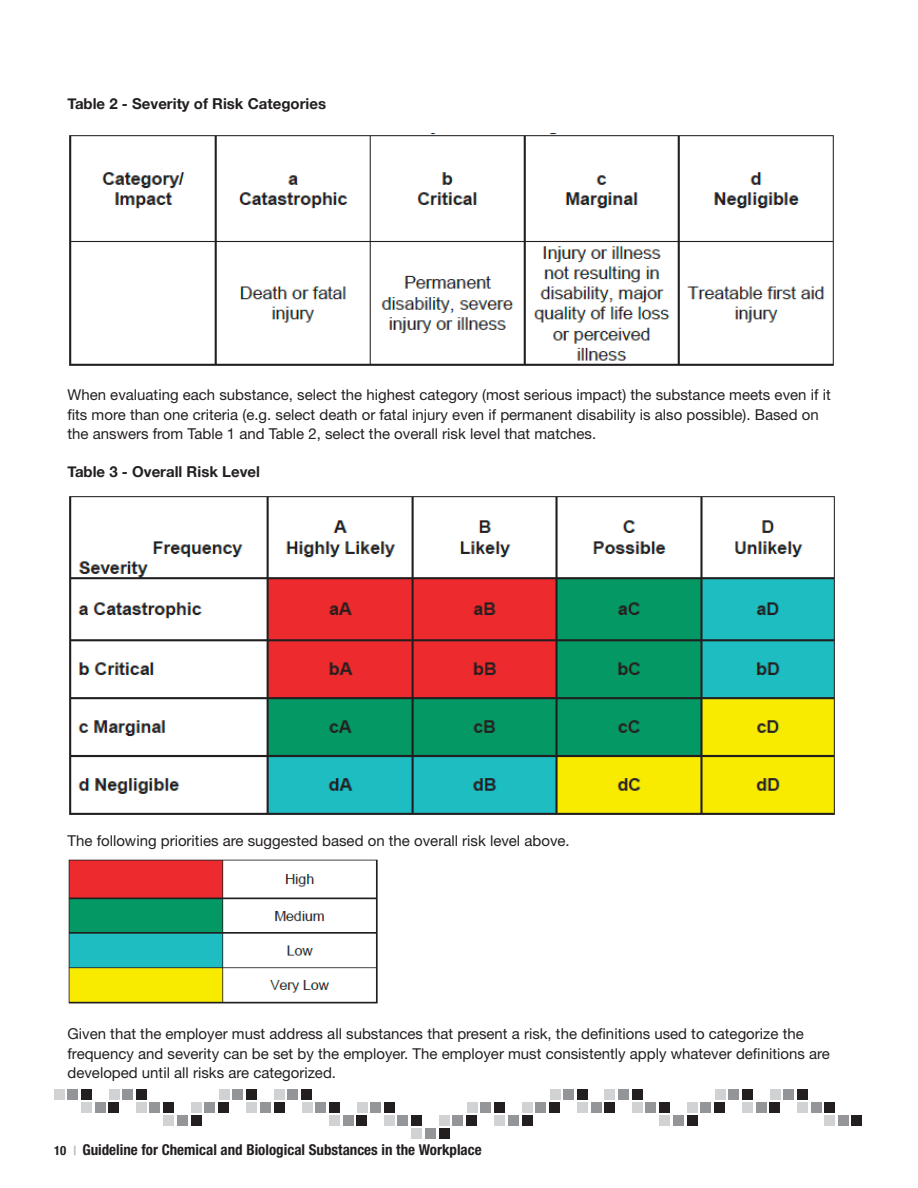
<style>
.page{position:relative;width:918px;height:1188px;background:#fff}
.page>*{position:absolute;margin:0;border:0;box-sizing:border-box;transform-origin:0 0}
.t1{font:15px/19.5px "Helvetica Neue";color:#231f20}
.t2{font:700 condensed 15px "Helvetica Neue";color:#231f20}
.t3{font:700 15px "Helvetica Neue";color:#231f20}
.s1{font-size:12.75px}
.s2{font-size:12.75px;color:#bcbdc0}
</style>
<div class="page">
<div style="left:797px;top:1089px;width:11px;height:11px;background:#231f20"></div>
<div style="left:784px;top:1089px;width:10px;height:11px;background:#939598"></div>
<div style="left:770px;top:1089px;width:10px;height:11px;background:#d1d2d4"></div>
<div style="left:770px;top:1102px;width:10px;height:11px;background:#231f20"></div>
<div style="left:756px;top:1102px;width:10px;height:11px;background:#939598"></div>
<div style="left:743px;top:1102px;width:10px;height:11px;background:#d1d2d4"></div>
<div style="left:742px;top:1089px;width:11px;height:11px;background:#231f20"></div>
<div style="left:729px;top:1089px;width:10px;height:11px;background:#939598"></div>
<div style="left:715px;top:1089px;width:10px;height:11px;background:#d1d2d4"></div>
<div style="left:714px;top:1102px;width:11px;height:11px;background:#231f20"></div>
<div style="left:701px;top:1102px;width:10px;height:11px;background:#939598"></div>
<div style="left:687px;top:1102px;width:10px;height:11px;background:#d1d2d4"></div>
<div style="left:687px;top:1115px;width:10px;height:11px;background:#231f20"></div>
<div style="left:673px;top:1115px;width:10px;height:11px;background:#939598"></div>
<div style="left:660px;top:1115px;width:10px;height:11px;background:#d1d2d4"></div>
<div style="left:659px;top:1102px;width:11px;height:11px;background:#231f20"></div>
<div style="left:646px;top:1102px;width:10px;height:11px;background:#939598"></div>
<div style="left:632px;top:1102px;width:10px;height:11px;background:#d1d2d4"></div>
<div style="left:632px;top:1089px;width:10px;height:11px;background:#231f20"></div>
<div style="left:619px;top:1089px;width:10px;height:11px;background:#939598"></div>
<div style="left:605px;top:1089px;width:10px;height:11px;background:#d1d2d4"></div>
<div style="left:605px;top:1102px;width:10px;height:11px;background:#231f20"></div>
<div style="left:591px;top:1102px;width:10px;height:11px;background:#939598"></div>
<div style="left:577px;top:1102px;width:11px;height:11px;background:#d1d2d4"></div>
<div style="left:577px;top:1089px;width:10px;height:11px;background:#231f20"></div>
<div style="left:564px;top:1089px;width:10px;height:11px;background:#939598"></div>
<div style="left:550px;top:1089px;width:10px;height:11px;background:#d1d2d4"></div>
<div style="left:549px;top:1102px;width:11px;height:11px;background:#231f20"></div>
<div style="left:536px;top:1102px;width:10px;height:11px;background:#939598"></div>
<div style="left:522px;top:1102px;width:10px;height:11px;background:#d1d2d4"></div>
<div style="left:522px;top:1115px;width:10px;height:11px;background:#231f20"></div>
<div style="left:508px;top:1115px;width:10px;height:11px;background:#939598"></div>
<div style="left:495px;top:1115px;width:10px;height:11px;background:#d1d2d4"></div>
<div style="left:494px;top:1102px;width:11px;height:11px;background:#231f20"></div>
<div style="left:481px;top:1102px;width:10px;height:11px;background:#939598"></div>
<div style="left:467px;top:1102px;width:10px;height:11px;background:#d1d2d4"></div>
<div style="left:466px;top:1115px;width:11px;height:11px;background:#231f20"></div>
<div style="left:453px;top:1115px;width:10px;height:11px;background:#939598"></div>
<div style="left:439px;top:1115px;width:10px;height:11px;background:#d1d2d4"></div>
<div style="left:439px;top:1128px;width:10px;height:11px;background:#231f20"></div>
<div style="left:425px;top:1128px;width:11px;height:11px;background:#939598"></div>
<div style="left:412px;top:1128px;width:10px;height:11px;background:#d1d2d4"></div>
<div style="left:411px;top:1115px;width:11px;height:11px;background:#231f20"></div>
<div style="left:398px;top:1115px;width:10px;height:11px;background:#939598"></div>
<div style="left:384px;top:1115px;width:10px;height:11px;background:#d1d2d4"></div>
<div style="left:384px;top:1102px;width:10px;height:11px;background:#231f20"></div>
<div style="left:371px;top:1102px;width:10px;height:11px;background:#939598"></div>
<div style="left:357px;top:1102px;width:10px;height:11px;background:#d1d2d4"></div>
<div style="left:357px;top:1115px;width:10px;height:11px;background:#231f20"></div>
<div style="left:343px;top:1115px;width:10px;height:11px;background:#939598"></div>
<div style="left:330px;top:1115px;width:10px;height:11px;background:#d1d2d4"></div>
<div style="left:329px;top:1102px;width:10px;height:11px;background:#231f20"></div>
<div style="left:316px;top:1102px;width:10px;height:11px;background:#939598"></div>
<div style="left:302px;top:1102px;width:10px;height:11px;background:#d1d2d4"></div>
<div style="left:301px;top:1089px;width:11px;height:11px;background:#231f20"></div>
<div style="left:288px;top:1089px;width:10px;height:11px;background:#939598"></div>
<div style="left:274px;top:1089px;width:10px;height:11px;background:#d1d2d4"></div>
<div style="left:274px;top:1102px;width:10px;height:11px;background:#231f20"></div>
<div style="left:260px;top:1102px;width:11px;height:11px;background:#939598"></div>
<div style="left:247px;top:1102px;width:10px;height:11px;background:#d1d2d4"></div>
<div style="left:246px;top:1089px;width:11px;height:11px;background:#231f20"></div>
<div style="left:233px;top:1089px;width:10px;height:11px;background:#939598"></div>
<div style="left:219px;top:1089px;width:10px;height:11px;background:#d1d2d4"></div>
<div style="left:218px;top:1102px;width:11px;height:11px;background:#231f20"></div>
<div style="left:205px;top:1102px;width:10px;height:11px;background:#939598"></div>
<div style="left:191px;top:1102px;width:10px;height:11px;background:#d1d2d4"></div>
<div style="left:191px;top:1115px;width:10px;height:11px;background:#231f20"></div>
<div style="left:177px;top:1115px;width:11px;height:11px;background:#939598"></div>
<div style="left:164px;top:1115px;width:10px;height:11px;background:#d1d2d4"></div>
<div style="left:163px;top:1102px;width:11px;height:11px;background:#231f20"></div>
<div style="left:150px;top:1102px;width:10px;height:11px;background:#939598"></div>
<div style="left:136px;top:1102px;width:10px;height:11px;background:#d1d2d4"></div>
<div style="left:136px;top:1089px;width:10px;height:11px;background:#231f20"></div>
<div style="left:123px;top:1089px;width:10px;height:11px;background:#939598"></div>
<div style="left:109px;top:1089px;width:10px;height:11px;background:#d1d2d4"></div>
<div style="left:109px;top:1102px;width:10px;height:11px;background:#231f20"></div>
<div style="left:95px;top:1102px;width:10px;height:11px;background:#939598"></div>
<div style="left:82px;top:1102px;width:10px;height:11px;background:#d1d2d4"></div>
<div style="left:81px;top:1089px;width:10px;height:11px;background:#231f20"></div>
<div style="left:68px;top:1089px;width:10px;height:11px;background:#939598"></div>
<div style="left:54px;top:1089px;width:10px;height:11px;background:#d1d2d4"></div>
<div style="left:825px;top:1102px;width:10px;height:11px;background:#231f20"></div>
<div style="left:811px;top:1102px;width:10px;height:11px;background:#939598"></div>
<div style="left:797px;top:1102px;width:11px;height:11px;background:#d1d2d4"></div>
<div style="left:852px;top:1115px;width:10px;height:11px;background:#231f20"></div>
<div style="left:838px;top:1115px;width:10px;height:11px;background:#939598"></div>
<div style="left:825px;top:1115px;width:10px;height:11px;background:#d1d2d4"></div>
<img style="left:69px;top:134px;width:765px;height:232px">
<img style="left:69px;top:496px;width:766px;height:319px">
<img style="left:68px;top:859px;width:310px;height:145px">
<p class="t3" style="left:68px;top:92px;width:260px">Table 2 - Severity of Risk Categories</p>
<p class="t1" style="left:68px;top:385px;width:765px">When evaluating each substance, select the highest category (most serious impact) the substance meets even if it fits more than one criteria (e.g. select death or fatal injury even if permanent disability is also possible). Based on the answers from Table 1 and Table 2, select the overall risk level that matches.</p>
<p class="t3" style="left:68px;top:460px;width:194px">Table 3 - Overall Risk Level</p>
<p class="t1" style="left:68px;top:830px;width:504px">The following priorities are suggested based on the overall risk level above.</p>
<p class="t1" style="left:68px;top:1024px;width:764px">Given that the employer must address all substances that present a risk, the definitions used to categorize the frequency and severity can be set by the employer. The employer must consistently apply whatever definitions are developed until all risks are categorized.</p>
<p class="t2" style="left:54px;top:1140px;width:429px"><span class="s1">10</span> <span class="s2">|</span> Guideline for Chemical and Biological Substances in the Workplace</p>
</div>
